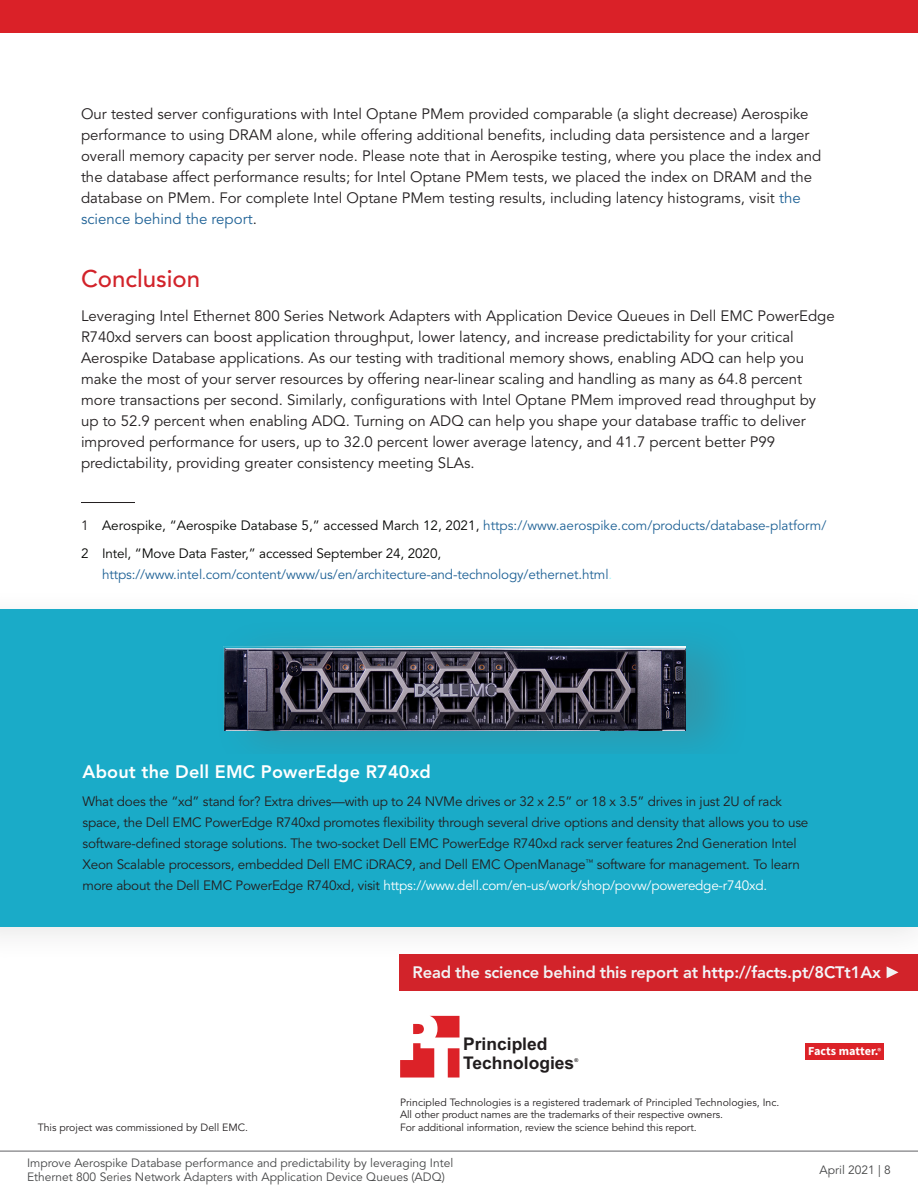
<style>
.page{position:relative;width:918px;height:1188px;background:#fff}
.page>*{position:absolute;margin:0;border:0;box-sizing:border-box;transform-origin:0 0}
.t1{font:500 24px "Avenir LT Pro";color:#d2232a}
.t2{font:800 18px "Avenir LT Pro";letter-spacing:.01em;color:#fff}
.t3{font:700 17.4px/18.6px "Arial";color:#211d1e}
.t4{font:800 16.5px "Avenir LT Pro";letter-spacing:-.01em;color:#f2f3f4}
.t5{font:15px/21px "Avenir LT Pro";color:#231f20}
.t6{font:13.5px/21px "Avenir LT Pro";letter-spacing:-.015em;color:#231f20}
.t7{font:13.5px/21px "Avenir LT Pro";letter-spacing:-.01em;color:#1f6296}
.t8{font:700 12.15px "Source Sans Pro";color:#fff}
.t9{font:12px/14.4px "Avenir LT Pro";color:#454647}
.t10{font:10.5px/12.6px "Avenir LT Pro";letter-spacing:-.01em;color:#231f20}
.t11{font:700 5.25px "Arial";color:#211d1e}
.s1{color:#1f6296}
.s2{color:#231f20}
.s3{color:#040503}
.s4{color:#fffcfb}
.s5{color:#9ff9fa}
.s6{color:#fff}
.s7{color:#f4f7fa}
.s8{font-weight:600;font-size:8.55px}
</style>
<div class="page">
<hr style="left:81px;top:502px;width:54px;height:1px;background:#231f20">
<div style="left:0;top:586px;width:918px;height:378px;background:#fbfbfb"></div>
<div style="left:0;top:609px;width:918px;height:318px;background:#1aabc8"></div>
<div style="left:213px;top:622px;width:538px;height:132px;background:#666;opacity:.3"></div>
<img style="left:223px;top:647px;width:463px;height:84px">
<svg style="left:400px;top:1016px;width:59px;height:62px"></svg>
<div style="left:805px;top:1043px;width:78px;height:17px;background:#dc2228"></div>
<div style="left:399px;top:954px;width:519px;height:37px;background:#d2232a"></div>
<svg style="left:887px;top:966px;width:11px;height:12px"></svg>
<hr style="left:0;top:1151px;width:918px;height:1px;background:#616164">
<div style="left:0;top:0;width:918px;height:32px;background:#da2128"></div>
<p class="t5" style="left:81px;top:104px;width:742px">Our tested server configurations with Intel Optane PMem provided comparable (a slight decrease) Aerospike performance to using DRAM alone, while offering additional benefits, including data persistence and a larger overall memory capacity per server node. Please note that in Aerospike testing, where you place the index and the database affect performance results; for Intel Optane PMem tests, we placed the index on DRAM and the database on PMem. For complete Intel Optane PMem testing results, including latency histograms, visit <span class="s1">the science behind the report</span>.</p>
<p class="t1" style="left:81px;top:264px;width:121px">Conclusion</p>
<p class="t5" style="left:81px;top:306px;width:755px">Leveraging Intel Ethernet 800 Series Network Adapters with Application Device Queues in Dell EMC PowerEdge R740xd servers can boost application throughput, lower latency, and increase predictability for your critical Aerospike Database applications. As our testing with traditional memory shows, enabling ADQ can help you make the most of your server resources by offering near-linear scaling and handling as many as 64.8 percent more transactions per second. Similarly, configurations with Intel Optane PMem improved read throughput by up to 52.9 percent when enabling ADQ. Turning on ADQ can help you shape your database traffic to deliver improved performance for users, up to 32.0 percent lower average latency, and 41.7 percent better P99 predictability, providing greater consistency meeting SLAs.</p>
<p class="t7" style="left:81px;top:515px;width:751px"><span class="s2">1</span> <span class="s3">Aerospike, “Aerospike Database 5,” accessed March 12, 2021,</span> https://www.aerospike.com/products/database-platform/<span class="s4">.</span></p>
<p class="t7" style="left:102px;top:543px;width:512px;text-indent:-21px"><span class="s3">2 Intel, “Move Data Faster,” accessed September 24, 2020, </span>https://www.intel.com/content/www/us/en/architecture-and-technology/ethernet.html<span class="s5">.</span></p>
<p class="t2" style="left:82px;top:761px;width:350px">About the Dell EMC PowerEdge R740xd</p>
<p class="t6" style="left:82px;top:791px;width:727px">What does the “xd” stand for? Extra drives—with up to 24 NVMe drives or 32 x 2.5” or 18 x 3.5” drives in just 2U of rack space, the Dell EMC PowerEdge R740xd promotes flexibility through several drive options and density that allows you to use software-defined storage solutions. The two-socket Dell EMC PowerEdge R740xd rack server features 2nd Generation Intel Xeon Scalable processors, embedded Dell EMC iDRAC9, and Dell EMC OpenManage<sup>™</sup> software for management. To learn more about the Dell EMC PowerEdge R740xd, visit <span class="s6">https://www.dell.com/en-us/work/shop/povw/poweredge-r740xd.</span></p>
<p class="t4" style="left:413px;top:963px;width:470px">Read the science behind this report at <span class="s7">http://facts.pt/8CTt1Ax</span></p>
<p class="t10" style="left:38px;top:1121px;width:212px">This project was commissioned by Dell EMC.</p>
<p class="t3" style="left:463px;top:1036px;width:113px">Principled<br>Technologies</p>
<p class="t11" style="left:574px;top:1057px;width:5px">®</p>
<p class="t10" style="left:400px;top:1096px;width:381px">Principled Technologies is a registered trademark of Principled Technologies, Inc.<br>All other product names are the trademarks of their respective owners.<br>For additional information, review the science behind this report.</p>
<p class="t9" style="left:27px;top:1156px;width:428px">Improve Aerospike Database performance and predictability by leveraging Intel<br>Ethernet 800 Series Network Adapters with Application Device Queues (ADQ)</p>
<p class="t8" style="left:808px;top:1043px;width:74px">Facts matter.<span class="s8">®</span></p>
<p class="t9" style="left:820px;top:1163px;width:73px">April 2021 | 8</p>
</div>
